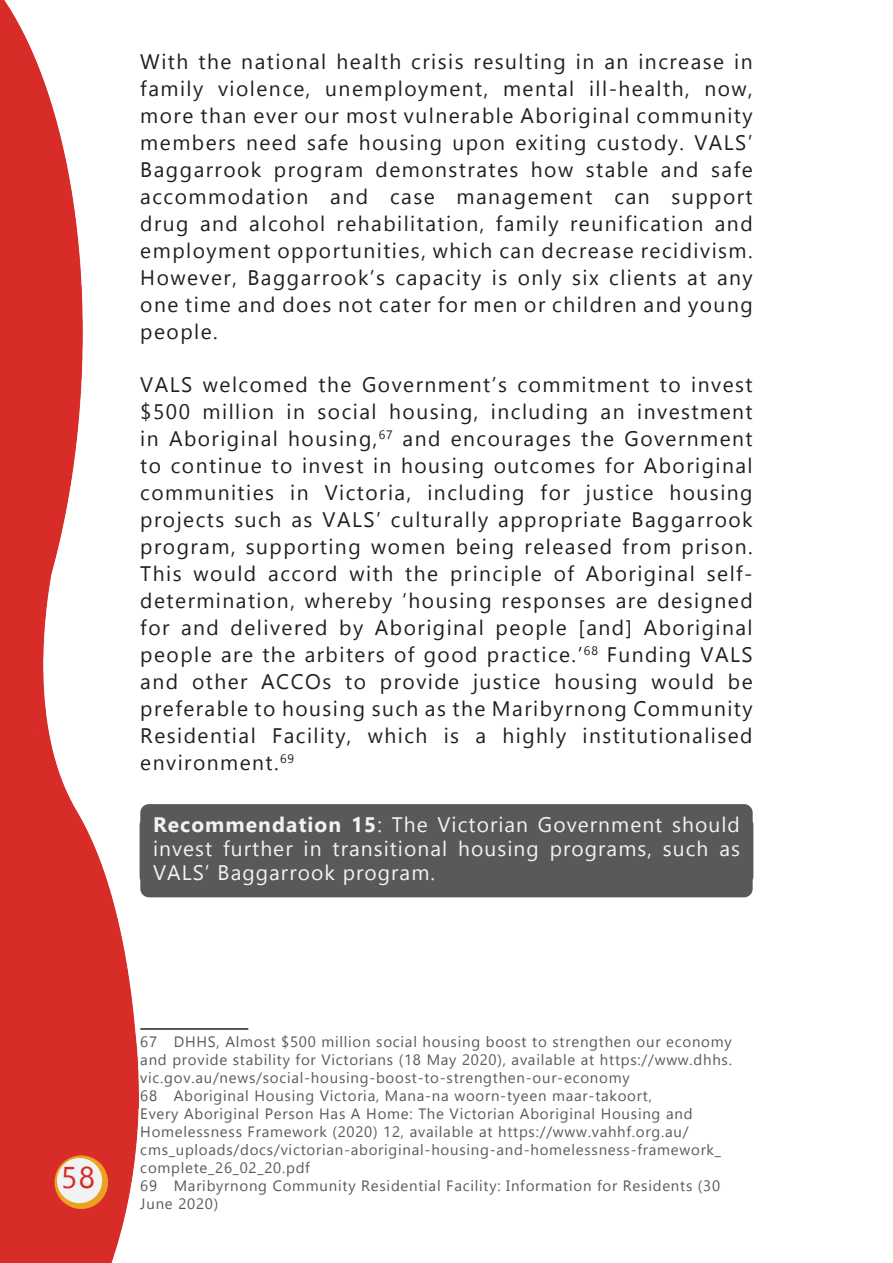
<style>
.page{position:relative;width:893px;height:1263px;background:#fff}
.page>*{position:absolute;margin:0;border:0;box-sizing:border-box;transform-origin:0 0}
.t1{font:30px "Gadugi";color:#d82a28}
.body_text{font:21px/27px "Gadugi";letter-spacing:.07em;color:#221f20;text-align:justify}
.Recommendation_box{font:21px/24px "Gadugi";letter-spacing:.05em;color:#f1f3f3;text-align:justify}
.footnote{font:15px/18px "Gadugi";letter-spacing:.05em;color:#59595b}
.s1{font-weight:700}
.s2{color:#5a595b}
</style>
<div class="page">
<img style="left:0;top:0;width:151px;height:1263px">
<svg style="left:54px;top:1155px;width:54px;height:54px"></svg>
<div style="left:57px;top:1158px;width:45px;height:45px;background:#f1f3f3;border-radius:50%"></div>
<div style="left:140px;top:804px;width:613px;height:93px;background:#59595b;border-radius:9px"></div>
<div style="left:140px;top:816px;width:613px;height:69px;border:2px solid #59595b;border-radius:9px"></div>
<hr style="left:140px;top:1028px;width:108px;height:2px;background:#231f20">
<p class="body_text" style="left:140px;top:48px;width:614px">With the national health crisis resulting in an increase in family violence, unemployment, mental ill-health, now, more than ever our most vulnerable Aboriginal community members need safe housing upon exiting custody. VALS’ Baggarrook program demonstrates how stable and safe accommodation and case management can support drug and alcohol rehabilitation, family reunification and employment opportunities, which can decrease recidivism.<br>However, Baggarrook’s capacity is only six clients at any one time and does not cater for men or children and young people.</p>
<p class="body_text" style="left:140px;top:371px;width:614px">VALS welcomed the Government’s commitment to invest $500 million in social housing, including an investment in Aboriginal housing,<sup>67</sup> and encourages the Government to continue to invest in housing outcomes for Aboriginal communities in Victoria, including for justice housing projects such as VALS’ culturally appropriate Baggarrook program, supporting women being released from prison.<br>This would accord with the principle of Aboriginal self&shy;determination, whereby ‘housing responses are designed for and delivered by Aboriginal people [and] Aboriginal people are the arbiters of good practice.’<sup>68</sup> Funding VALS and other ACCOs to provide justice housing would be preferable to housing such as the Maribyrnong Community Residential Facility, which is a highly institutionalised environment.<sup>69</sup></p>
<p class="Recommendation_box" style="left:153px;top:813px;width:588px"><span class="s1">Recommendation 15</span>: The Victorian Government should invest further in transitional housing programs, such as VALS’ Baggarrook program.</p>
<h1 class="t1" style="left:61px;top:1159px;width:35px">58</h1>
<p class="footnote" style="left:140px;top:1032px;width:593px;text-align:justify">67 DHHS, Almost $500 million social housing boost to strengthen our economy and provide stability for Victorians (18 May 2020), available at <span class="s2">https://www.dhhs. vic.gov.au/news/social-housing-boost-to-strengthen-our-economy</span></p>
<p class="footnote" style="left:140px;top:1086px;width:582px">68 Aboriginal Housing Victoria, Mana-na woorn-tyeen maar-takoort,<br>Every Aboriginal Person Has A Home: The Victorian Aboriginal Housing and Homelessness Framework (2020) 12, available at <span class="s2">https://www.vahhf.org.au/ cms_uploads/docs/victorian-aboriginal-housing-and-homelessness-framework_ complete_26_02_20.pdf</span></p>
<p class="footnote" style="left:140px;top:1176px;width:581px">69 Maribyrnong Community Residential Facility: Information for Residents (30<br>June 2020)</p>
</div>
